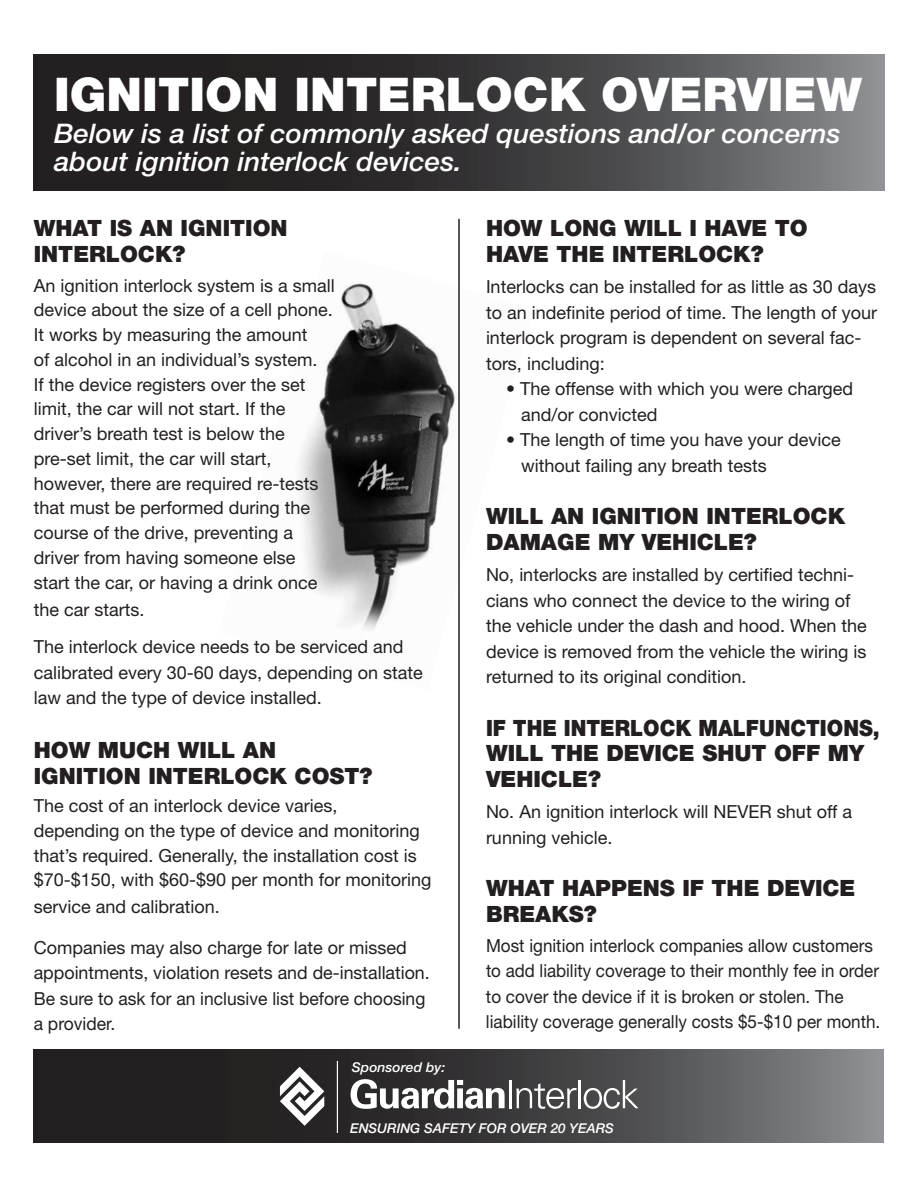
<style>
.page{position:relative;width:918px;height:1188px;background:#fff}
.page>*{position:absolute;margin:0;border:0;box-sizing:border-box;transform-origin:0 0}
.t1{font:900 46.5px "Helvetica Neue";letter-spacing:.005em;color:#fff}
.t2{font:italic 500 27px/28.5px "Helvetica Neue";color:#fff}
.t3{font:900 22.5px/25.5px "Helvetica Neue";color:#231f20}
.t4{font:900 22.5px/25.5px "Helvetica Neue";color:#231f20;scale:.92 1}
.t5{font:18px/24.8px "Helvetica Neue";color:#231f20}
.t6{font:18px/25.5px "Helvetica Neue";color:#231f20;scale:.95 1}
.t7{font:italic 500 13.5px "Helvetica Neue";color:#fff}
</style>
<div class="page">
<svg style="left:33px;top:1050px;width:851px;height:92px;background:#424143"></svg>
<img style="left:285px;top:283px;width:172px;height:365px">
<svg style="left:34px;top:54px;width:850px;height:136px;background:#403f40"></svg>
<hr style="left:458px;top:219px;width:2px;height:810px;background:#231f20">
<svg style="left:351px;top:1079px;width:154px;height:30px"></svg>
<hr style="left:510px;top:1080px;width:2px;height:28px;background:#fff">
<svg style="left:516px;top:1083px;width:61px;height:26px"></svg>
<hr style="left:578px;top:1080px;width:3px;height:28px;background:#fff">
<svg style="left:584px;top:1080px;width:54px;height:29px"></svg>
<svg style="left:280px;top:1067px;width:44px;height:59px"></svg>
<hr style="left:337px;top:1061px;width:1px;height:72px;background:#fff">
<h1 class="t1" style="left:54px;top:67px;width:810px">IGNITION INTERLOCK OVERVIEW</h1>
<h2 class="t2" style="left:54px;top:118px;width:788px">Below is a list of commonly asked questions and/or concerns about ignition interlock devices.</h2>
<p class="t3" style="left:34px;top:215px;width:255px">WHAT IS AN IGNITION<br>INTERLOCK?</p>
<p class="t5" style="left:34px;top:273px;width:303px">An ignition interlock system is a small device about the size of a cell phone.<br>It works by measuring the amount<br>of alcohol in an individual’s system.<br>If the device registers over the set limit, the car will not start. If the driver’s breath test is below the pre-set limit, the car will start, however, there are required re-tests that must be performed during the course of the drive, preventing a driver from having someone else start the car, or having a drink once</p>
<p class="t5" style="left:34px;top:590px;width:371px;line-height:37.5px">the car starts.<br>The interlock device needs to be serviced and</p>
<p class="t5" style="left:34px;top:659px;width:391px;line-height:25.5px">calibrated every 30-60 days, depending on state law and the type of device installed.</p>
<p class="t3" style="left:34px;top:737px;width:340px">HOW MUCH WILL AN<br>IGNITION INTERLOCK COST?</p>
<p class="t5" style="left:34px;top:793px;width:399px">The cost of an interlock device varies,<br>depending on the type of device and monitoring that’s required. Generally, the installation cost is $70-$150, with $60-$90 per month for monitoring</p>
<p class="t5" style="left:34px;top:894px;width:188px">service and calibration.</p>
<p class="t5" style="left:34px;top:934px;width:398px;line-height:25.5px">Companies may also charge for late or missed appointments, violation resets and de-installation.<br>Be sure to ask for an inclusive list before choosing a provider.</p>
<p class="t7" style="left:352px;top:1059px;width:95px">Sponsored by:</p>
<p class="t3" style="left:486px;top:215px;width:323px">HOW LONG WILL I HAVE TO<br>HAVE THE INTERLOCK?</p>
<p class="t5" style="left:486px;top:274px;width:393px;line-height:25.5px">Interlocks can be installed for as little as 30 days to an indefinite period of time. The length of your interlock program is dependent on several fac&shy;tors, including:</p>
<p class="t5" style="left:521px;top:376px;width:334px;line-height:25.5px;text-indent:-15px">• The offense with which you were charged and/or convicted</p>
<p class="t5" style="left:521px;top:427px;width:321px;line-height:25.5px;text-indent:-15px">• The length of time you have your device without failing any breath tests</p>
<p class="t3" style="left:486px;top:503px;width:361px">WILL AN IGNITION INTERLOCK<br>DAMAGE MY VEHICLE?</p>
<p class="t5" style="left:486px;top:562px;width:382px;line-height:25.5px">No, interlocks are installed by certified techni&shy;cians who connect the device to the wiring of the vehicle under the dash and hood. When the device is removed from the vehicle the wiring is returned to its original condition.</p>
<p class="t4" style="left:486px;top:715px;width:430px">IF THE INTERLOCK MALFUNCTIONS,<br>WILL THE DEVICE SHUT OFF MY<br>VEHICLE?</p>
<p class="t5" style="left:486px;top:799px;width:368px;line-height:25.5px">No. An ignition interlock will NEVER shut off a running vehicle.</p>
<p class="t3" style="left:486px;top:875px;width:371px">WHAT HAPPENS IF THE DEVICE<br>BREAKS?</p>
<p class="t6" style="left:486px;top:932px;width:417px">Most ignition interlock companies allow customers to add liability coverage to their monthly fee in order to cover the device if it is broken or stolen. The liability coverage generally costs $5-$10 per month.</p>
<p class="t7" style="left:350px;top:1120px;width:265px">ENSURING SAFETY FOR OVER 20 YEARS</p>
</div>
